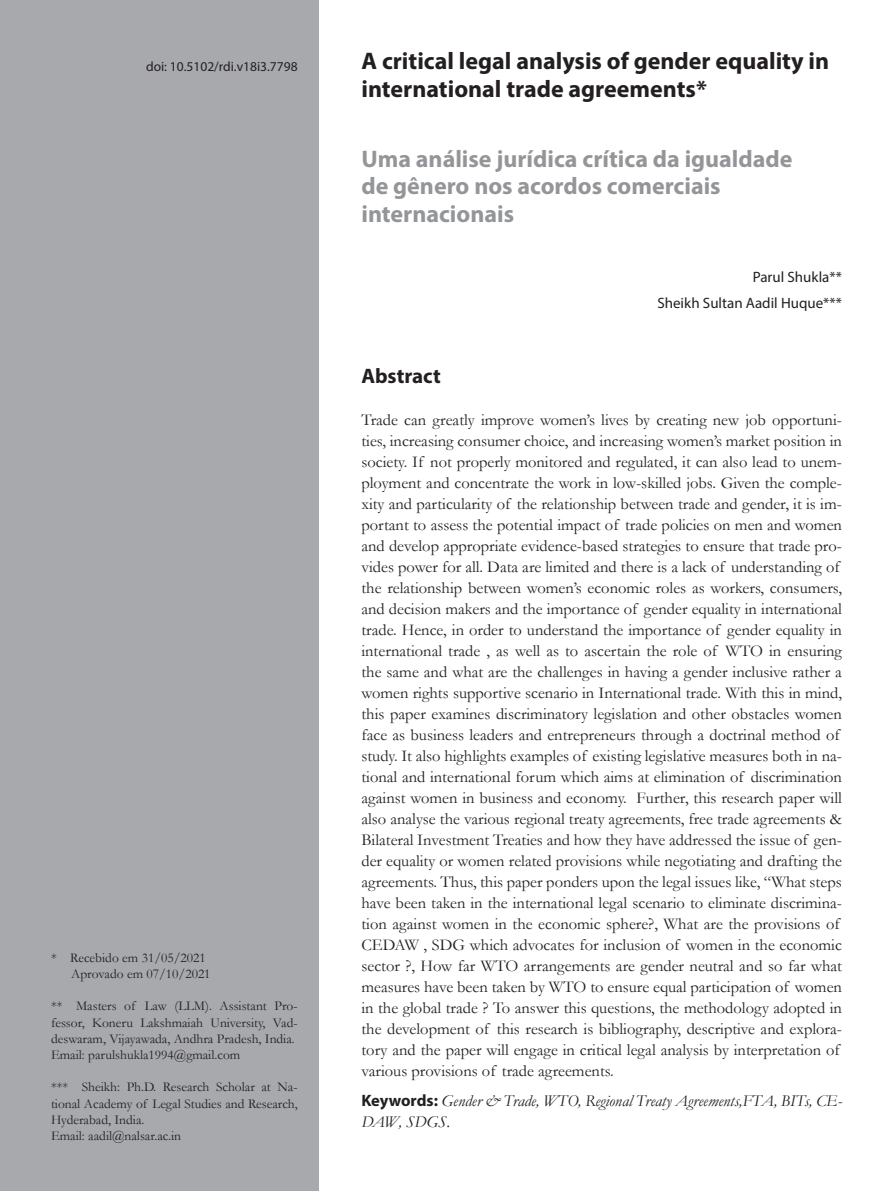
<style>
.page{position:relative;width:893px;height:1191px;background:#fff}
.page>*{position:absolute;margin:0;border:0;box-sizing:border-box;transform-origin:0 0}
.Tit2{font:700 24px/27.6px "Myriad Pro";color:#939598}
.Tit{font:700 24px/27.6px "Myriad Pro";color:#231f20}
.subt_resumo{font:700 21px "Myriad Pro";color:#231f20}
.text_sem_recuo{font:16.5px/21px "Garamond";color:#231f20}
.text_sem_recuo-2{font:italic 16.5px/21px "Garamond";color:#231f20}
.Myriad_10{font:15px "Myriad Pro";color:#231f20}
.curriculum{font:13.5px/16.2px "Garamond";color:#231f20;text-align:justify}
.Doi{font:13.5px "Myriad Pro";color:#231f20}
.s1{font-family:"Myriad Pro";font-weight:700;font-style:normal}
</style>
<div class="page">
<div style="left:0;top:0;width:319px;height:1191px;background:#a8a9ad"></div>
<p class="Doi" style="left:146px;top:58px;width:153px">doi: 10.5102/rdi.v18i3.7798</p>
<p class="Tit" style="left:361px;top:46px;width:469px">A critical legal analysis of gender equality in international trade agreements*</p>
<p class="Tit2" style="left:361px;top:144px;width:433px">Uma análise jurídica crítica da igualdade de gênero nos acordos comerciais internacionais</p>
<p class="curriculum" style="left:51px;top:949px;width:156px">* Recebido em 31/05/2021</p>
<p class="curriculum" style="left:71px;top:965px;width:141px">Aprovado em 07/10/2021</p>
<p class="curriculum" style="left:51px;top:997px;width:248px">** Masters of Law (LLM). Assistant Pro&shy;fessor, Koneru Lakshmaiah University, Vad&shy;deswaram, Vijayawada, Andhra Pradesh, India.</p>
<p class="curriculum" style="left:51px;top:1046px;width:191px">Email: parulshukla1994@gmail.com</p>
<p class="curriculum" style="left:51px;top:1078px;width:248px">*** Sheikh: Ph.D. Research Scholar at Na&shy;tional Academy of Legal Studies and Research, Hyderabad, India.</p>
<p class="curriculum" style="left:51px;top:1127px;width:132px">Email: aadil@nalsar.ac.in</p>
<p class="Myriad_10" style="left:753px;top:267px;width:91px">Parul Shukla**</p>
<p class="Myriad_10" style="left:657px;top:293px;width:186px">Sheikh Sultan Aadil Huque***</p>
<p class="subt_resumo" style="left:361px;top:362px;width:81px">Abstract</p>
<p class="text_sem_recuo" style="left:361px;top:409px;width:482px">Trade can greatly improve women’s lives by creating new job opportuni&shy;ties, increasing consumer choice, and increasing women’s market position in society. If not properly monitored and regulated, it can also lead to unem&shy;ployment and concentrate the work in low-skilled jobs. Given the comple&shy;xity and particularity of the relationship between trade and gender, it is im&shy;portant to assess the potential impact of trade policies on men and women and develop appropriate evidence-based strategies to ensure that trade pro&shy;vides power for all. Data are limited and there is a lack of understanding of the relationship between women’s economic roles as workers, consumers, and decision makers and the importance of gender equality in international trade. Hence, in order to understand the importance of gender equality in international trade , as well as to ascertain the role of WTO in ensuring the same and what are the challenges in having a gender inclusive rather a women rights supportive scenario in International trade. With this in mind, this paper examines discriminatory legislation and other obstacles women face as business leaders and entrepreneurs through a doctrinal method of study. It also highlights examples of existing legislative measures both in na&shy;tional and international forum which aims at elimination of discrimination against women in business and economy. Further, this research paper will also analyse the various regional treaty agreements, free trade agreements &amp; Bilateral Investment Treaties and how they have addressed the issue of gen&shy;der equality or women related provisions while negotiating and drafting the agreements. Thus, this paper ponders upon the legal issues like, “What steps have been taken in the international legal scenario to eliminate discrimina&shy;tion against women in the economic sphere?, What are the provisions of CEDAW , SDG which advocates for inclusion of women in the economic sector ?, How far WTO arrangements are gender neutral and so far what measures have been taken by WTO to ensure equal participation of women in the global trade ? To answer this questions, the methodology adopted in the development of this research is bibliography, descriptive and explora&shy;tory and the paper will engage in critical legal analysis by interpretation of various provisions of trade agreements.</p>
<p class="text_sem_recuo-2" style="left:361px;top:1089px;width:482px"><span class="s1">Keywords:</span> Gender &amp; Trade, WTO, Regional Treaty Agreements,FTA, BITs, CE-<br>DAW, SDGS.</p>
</div>
